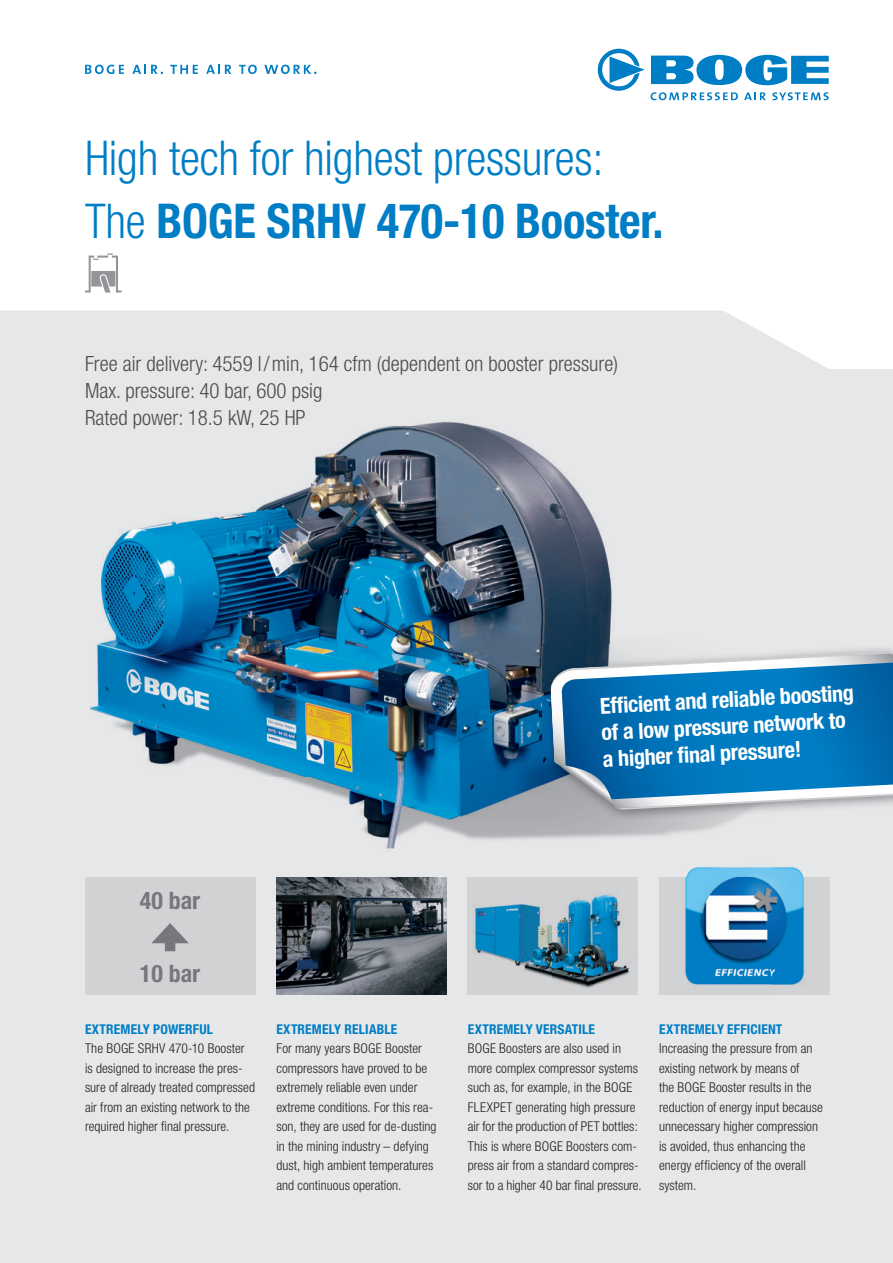
<style>
.page{position:relative;width:893px;height:1263px;background:#fff}
.page>*{position:absolute;margin:0;border:0;box-sizing:border-box;transform-origin:0 0}
.t1{font:300 condensed 48px/63px "Helvetica Neue";letter-spacing:-.005em;color:#007ec5}
.t2{font:700 condensed 24px "Helvetica Neue";color:#76787b}
.t3{font:700 condensed 22.2px/26.7px "Helvetica Neue";color:#fff}
.t4{font:300 condensed 21px/27px "Helvetica Neue";color:#4b4c4d}
.t5{font:300 condensed 13.5px/19.5px "Helvetica Neue";color:#231f20}
.t6{font:700 condensed 13.5px "Helvetica Neue";letter-spacing:.01em;color:#007ec5}
.s1{font-weight:700}
</style>
<div class="page">
<div style="left:0;top:311px;width:893px;height:952px;background:#e6e7e9"></div>
<img style="left:50px;top:380px;width:622px;height:199px">
<div style="left:672px;top:380px;width:104px;height:264px;background:#e6e7e9"></div>
<img style="left:50px;top:579px;width:414px;height:299px">
<img style="left:464px;top:579px;width:208px;height:99px">
<img style="left:464px;top:678px;width:104px;height:200px">
<img style="left:568px;top:821px;width:208px;height:57px">
<div style="left:468px;top:877px;width:170px;height:117px;background:#d1d2d4"></div>
<img style="left:473px;top:895px;width:157px;height:93px">
<img style="left:276px;top:878px;width:170px;height:116px">
<svg style="left:85px;top:254px;width:37px;height:38px"></svg>
<div style="left:85px;top:878px;width:170px;height:117px;background:#d1d2d4"></div>
<div style="left:659px;top:877px;width:170px;height:117px;background:#d1d2d4"></div>
<svg style="left:598px;top:49px;width:46px;height:42px"></svg>
<svg style="left:651px;top:55px;width:178px;height:30px"></svg>
<svg style="left:651px;top:92px;width:87px;height:8px"></svg>
<svg style="left:744px;top:92px;width:22px;height:8px"></svg>
<svg style="left:772px;top:92px;width:57px;height:8px"></svg>
<svg style="left:85px;top:65px;width:39px;height:9px"></svg>
<svg style="left:132px;top:65px;width:31px;height:9px"></svg>
<svg style="left:170px;top:65px;width:28px;height:9px"></svg>
<svg style="left:206px;top:65px;width:25px;height:9px"></svg>
<svg style="left:239px;top:65px;width:18px;height:9px"></svg>
<svg style="left:264px;top:65px;width:52px;height:9px"></svg>
<img style="left:543px;top:644px;width:350px;height:177px">
<svg style="left:550px;top:652px;width:343px;height:157px;background:#b4bbc2"></svg>
<svg style="left:561px;top:662px;width:332px;height:137px;background:#1f81bd"></svg>
<div style="left:165px;top:935px;width:10px;height:16px;background:#76787b"></div>
<svg style="left:152px;top:923px;width:37px;height:20px"></svg>
<img style="left:665px;top:848px;width:158px;height:158px">
<h1 class="t1" style="left:85px;top:131px;width:580px">High tech for highest pressures:<br>The <span class="s1">BOGE SRHV 470-10 Booster.</span></h1>
<h3 class="t4" style="left:85px;top:351px;width:534px">Free air delivery: 4559 l / min, 164 cfm (dependent on booster pressure)<br>Max. pressure: 40 bar, 600 psig<br>Rated power: 18.5 kW, 25 HP</h3>
<h3 class="t3" style="left:599px;top:694px;width:256px;rotate:-3deg">Effi cient and reliable boosting of a low pressure network to a higher fi nal pressure!</h3>
<h2 class="t2" style="left:140px;top:892px;width:62px">40 bar</h2>
<h2 class="t2" style="left:140px;top:965px;width:62px">10 bar</h2>
<p class="t6" style="left:85px;top:1024px;width:130px">EXTREMELY POWERFUL</p>
<p class="t5" style="left:85px;top:1040px;width:171px">The BOGE SRHV 470-10 Booster is designed to increase the pres&shy;sure of already treated compressed air from an existing network to the required higher final pressure.</p>
<p class="t6" style="left:276px;top:1024px;width:122px">EXTREMELY RELIABLE</p>
<p class="t5" style="left:276px;top:1040px;width:162px">For many years BOGE Booster compressors have proved to be extremely reliable even under extreme conditions. For this rea&shy;son, they are used for de-dusting in the mining industry – defying dust, high ambient temperatures and continuous operation.</p>
<p class="t6" style="left:468px;top:1024px;width:129px">EXTREMELY VERSATILE</p>
<p class="t5" style="left:468px;top:1040px;width:176px">BOGE Boosters are also used in more complex compressor systems such as, for example, in the BOGE FLEXPET generating high pressure air for the production of PET bottles:<br>This is where BOGE Boosters com&shy;press air from a standard compres&shy;sor to a higher 40 bar final pressure.</p>
<p class="t6" style="left:659px;top:1024px;width:125px">EXTREMELY EFFICIENT</p>
<p class="t5" style="left:659px;top:1040px;width:165px">Increasing the pressure from an existing network by means of<br>the BOGE Booster results in the reduction of energy input because unnecessary higher compression is avoided, thus enhancing the energy efficiency of the overall system.</p>
</div>
